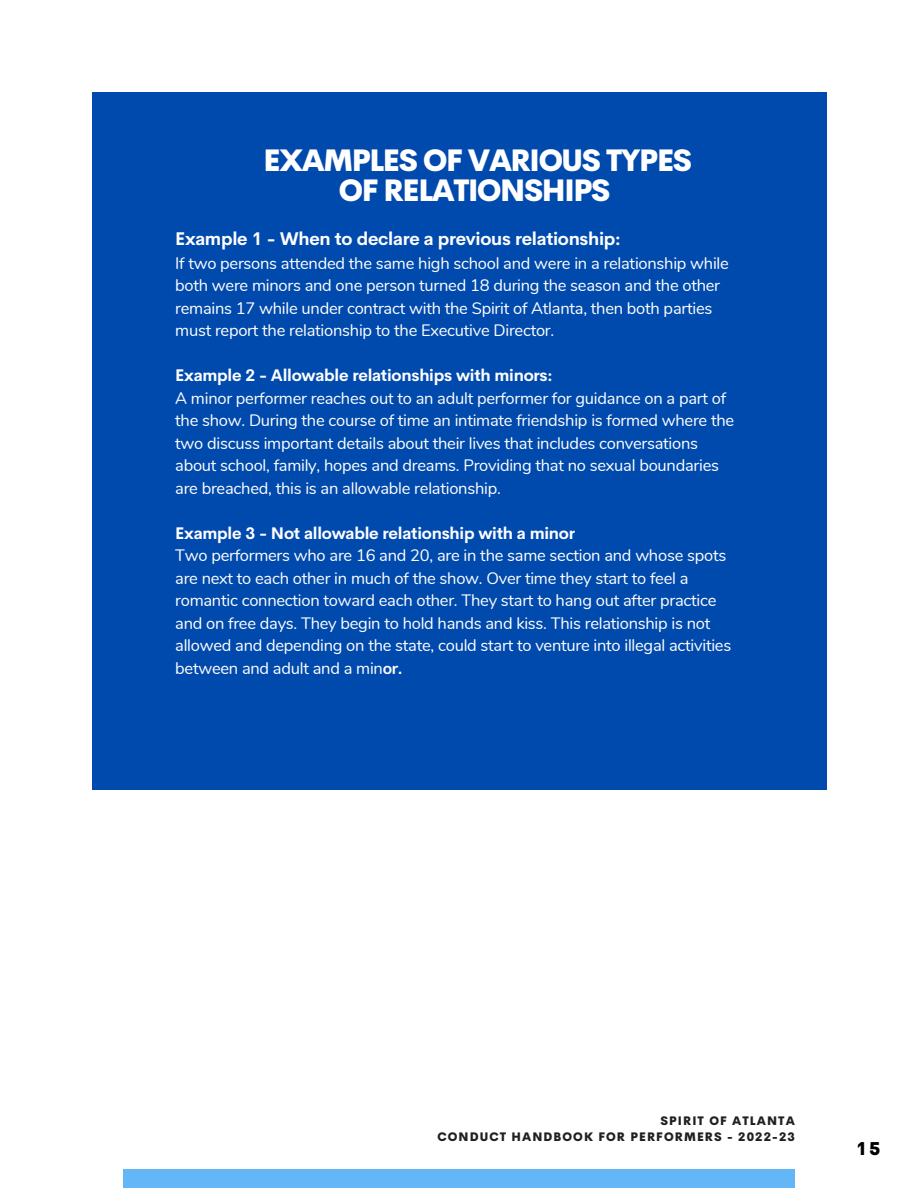
<style>
.page{position:relative;width:918px;height:1188px;background:#fff}
.page>*{position:absolute;margin:0;border:0;box-sizing:border-box;transform-origin:0 0}
.t1{font:800 30px/29.2px "Cerebri Sans";letter-spacing:-.045em;color:#fff;text-align:center}
.t2{font:700 18px "Cerebri Sans";letter-spacing:-.015em;color:#fff}
.t3{font:800 18px "Cerebri Sans";color:#000}
.t4{font:16.5px/22.5px "Nunito";letter-spacing:-.015em;color:#fff}
.t5{font:700 16.5px "Cerebri Sans";letter-spacing:-.015em;color:#fff}
.t6{font:800 12px/15.9px "Cerebri Sans";letter-spacing:.09em;color:#231f20;text-align:right}
.s1{font-weight:700}
</style>
<div class="page">
<div style="left:92px;top:92px;width:734px;height:697px;background:#004aad"></div>
<div style="left:123px;top:1170px;width:671px;height:18px;background:#64b7f6"></div>
<h1 class="t1" style="left:263px;top:146px;width:430px">EXAMPLES OF VARIOUS TYPES<br>OF RELATIONSHIPS</h1>
<p class="t2" style="left:175px;top:227px;width:447px">Example 1 - When to declare a previous relationship:</p>
<p class="t4" style="left:175px;top:252px;width:555px">If two persons attended the same high school and were in a relationship while both were minors and one person turned 18 during the season and the other remains 17 while under contract with the Spirit of Atlanta, then both parties must report the relationship to the Executive Director.</p>
<p class="t5" style="left:175px;top:365px;width:379px">Example 2 - Allowable relationships with minors:</p>
<p class="t4" style="left:175px;top:387px;width:560px">A minor performer reaches out to an adult performer for guidance on a part of the show. During the course of time an intimate friendship is formed where the two discuss important details about their lives that includes conversations about school, family, hopes and dreams. Providing that no sexual boundaries are breached, this is an allowable relationship.</p>
<p class="t5" style="left:175px;top:522px;width:401px">Example 3 - Not allowable relationship with a minor</p>
<p class="t4" style="left:175px;top:545px;width:558px">Two performers who are 16 and 20, are in the same section and whose spots are next to each other in much of the show. Over time they start to feel a romantic connection toward each other. They start to hang out after practice and on free days. They begin to hold hands and kiss. This relationship is not allowed and depending on the state, could start to venture into illegal activities between and adult and a min<span class="s1">or.</span></p>
<p class="t6" style="left:437px;top:1113px;width:359px">SPIRIT OF ATLANTA<br>CONDUCT HANDBOOK FOR PERFORMERS - 2022-23</p>
<p class="t3" style="left:856px;top:1137px;width:25px">15</p>
</div>
